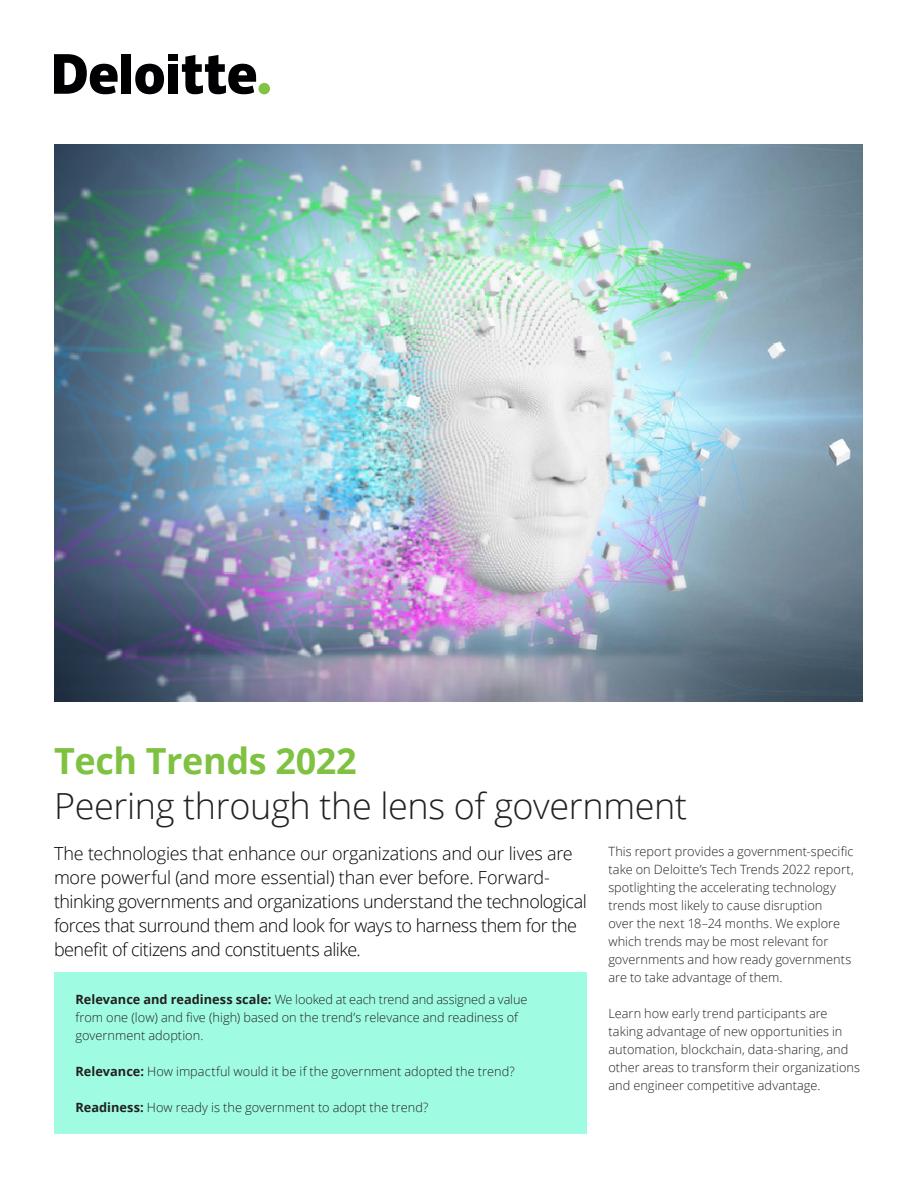
<style>
.page{position:relative;width:918px;height:1188px;background:#fff}
.page>*{position:absolute;margin:0;border:0;box-sizing:border-box;transform-origin:0 0}
.t1{font:300 36px "Open Sans";letter-spacing:-.01em;color:#231f20}
.t2{font:700 36px "Open Sans";letter-spacing:-.01em;color:#7fc241}
.t3{font:300 18px/24px "Open Sans";letter-spacing:-.025em;color:#000}
.t4{font:300 12.75px/18px "Open Sans";letter-spacing:.005em;color:#231f20}
.s1{font-weight:700}
</style>
<div class="page">
<div style="left:259px;top:83px;width:11px;height:11px;background:#81c342;border-radius:50%"></div>
<div style="left:121px;top:54px;width:10px;height:40px;background:#000002"></div>
<svg style="left:135px;top:64px;width:29px;height:30px"></svg>
<div style="left:168px;top:64px;width:10px;height:30px;background:#000002"></div>
<div style="left:168px;top:54px;width:10px;height:7px;background:#000002"></div>
<svg style="left:182px;top:55px;width:74px;height:39px"></svg>
<svg style="left:54px;top:54px;width:64px;height:40px"></svg>
<img style="left:54px;top:144px;width:809px;height:558px">
<div style="left:54px;top:972px;width:533px;height:162px;background:#9ffce2"></div>
<h1 class="t2" style="left:54px;top:736px;width:304px">Tech Trends 2022</h1>
<h1 class="t1" style="left:54px;top:781px;width:635px">Peering through the lens of government</h1>
<p class="t3" style="left:54px;top:841px;width:534px">The technologies that enhance our organizations and our lives are more powerful (and more essential) than ever before. Forward&shy;thinking governments and organizations understand the technological forces that surround them and look for ways to harness them for the benefit of citizens and constituents alike.</p>
<p class="t4" style="left:608px;top:842px;width:247px">This report provides a government-specific take on Deloitte’s Tech Trends 2022 report, spotlighting the accelerating technology trends most likely to cause disruption<br>over the next 18–24 months. We explore which trends may be most relevant for governments and how ready governments are to take advantage of them.</p>
<p class="t4" style="left:608px;top:1004px;width:253px">Learn how early trend participants are taking advantage of new opportunities in automation, blockchain, data-sharing, and other areas to transform their organizations and engineer competitive advantage.</p>
<p class="t4" style="left:76px;top:990px;width:453px"><span class="s1">Relevance and readiness scale:</span> We looked at each trend and assigned a value from one (low) and five (high) based on the trend’s relevance and readiness of government adoption.</p>
<p class="t4" style="left:76px;top:1062px;width:441px"><span class="s1">Relevance:</span> How impactful would it be if the government adopted the trend?</p>
<p class="t4" style="left:76px;top:1098px;width:354px"><span class="s1">Readiness:</span> How ready is the government to adopt the trend?</p>
</div>
